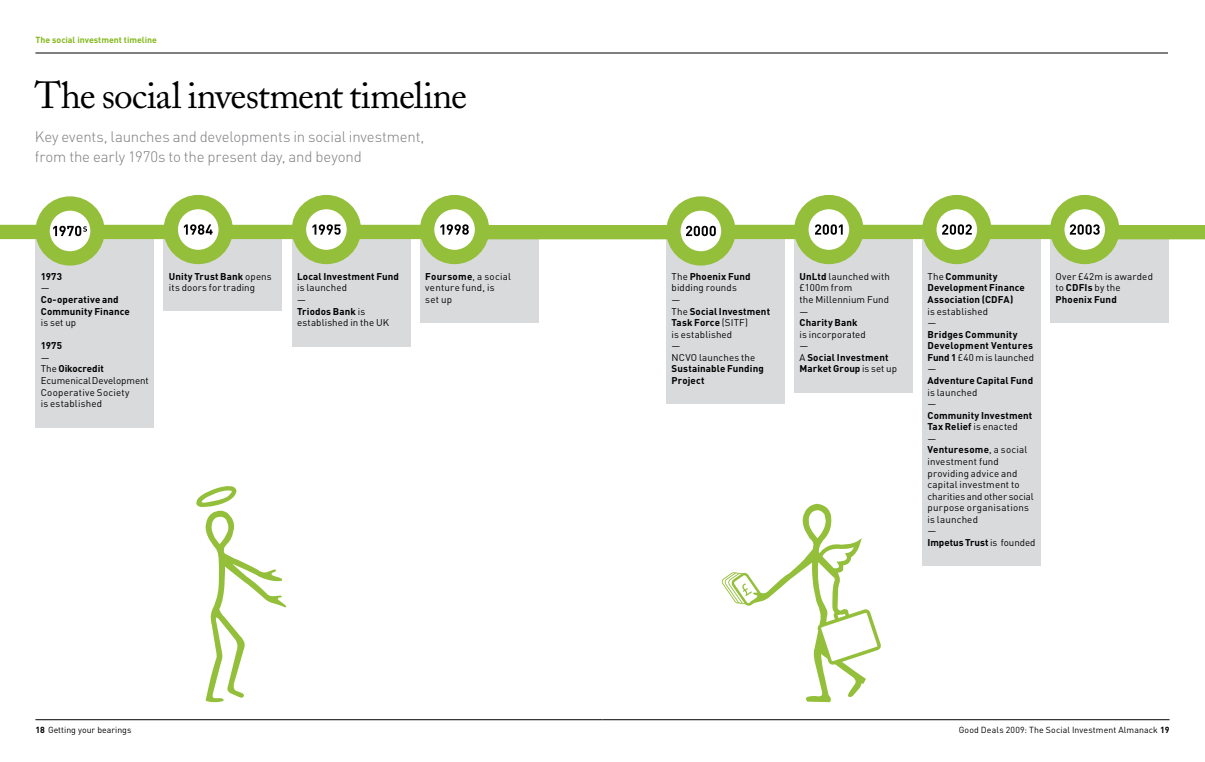
<style>
.page{position:relative;width:1205px;height:762px;background:#fff}
.page>*{position:absolute;margin:0;border:0;box-sizing:border-box;transform-origin:0 0}
.t1{font:37.5px "Adobe Caslon";letter-spacing:-.025em;color:#000}
.t2{font:300 15px/20.2px "DIN";letter-spacing:-.01em;color:#7b7c7e}
.t3{font:9.75px/11.6px "DIN";letter-spacing:.015em;color:#000}
.t4{font:700 9.75px/11.6px "DIN";letter-spacing:.015em;color:#000}
.t5{font:8.75px "DIN";letter-spacing:.01em;color:#000}
.t6{font:700 8.75px "DIN";color:#83b81a}
.s1{font-weight:700}
.s2{font-weight:400}
</style>
<div class="page">
<hr style="left:35px;top:719px;width:567px;height:1px;background:#000">
<hr style="left:602px;top:719px;width:567px;height:1px;background:#000">
<div style="left:35px;top:230px;width:119px;height:198px;background:#d9dadb"></div>
<svg style="left:43px;top:203px;width:54px;height:55px"></svg>
<div style="left:35px;top:196px;width:70px;height:70px;border:14px solid #93bf3a;border-radius:50%"></div>
<svg style="left:53px;top:226px;width:34px;height:10px"></svg>
<div style="left:666px;top:230px;width:119px;height:174px;background:#d9dadb"></div>
<svg style="left:673px;top:203px;width:55px;height:55px"></svg>
<div style="left:666px;top:196px;width:69px;height:70px;border:14px solid #93bf3a;border-radius:50%"></div>
<svg style="left:686px;top:226px;width:30px;height:10px"></svg>
<div style="left:292px;top:230px;width:118px;height:117px;background:#d9dadb"></div>
<svg style="left:299px;top:202px;width:55px;height:55px"></svg>
<div style="left:292px;top:195px;width:69px;height:69px;border:14px solid #93bf3a;border-radius:50%"></div>
<svg style="left:312px;top:224px;width:29px;height:11px"></svg>
<div style="left:922px;top:230px;width:119px;height:336px;background:#d9dadb"></div>
<svg style="left:929px;top:202px;width:55px;height:55px"></svg>
<div style="left:922px;top:195px;width:69px;height:69px;border:14px solid #93bf3a;border-radius:50%"></div>
<svg style="left:942px;top:224px;width:30px;height:11px"></svg>
<div style="left:164px;top:230px;width:118px;height:80px;background:#d9dadb"></div>
<svg style="left:171px;top:202px;width:55px;height:55px"></svg>
<div style="left:164px;top:195px;width:69px;height:69px;border:14px solid #93bf3a;border-radius:50%"></div>
<svg style="left:184px;top:224px;width:29px;height:11px"></svg>
<div style="left:794px;top:230px;width:119px;height:163px;background:#d9dadb"></div>
<svg style="left:801px;top:202px;width:55px;height:55px"></svg>
<div style="left:794px;top:195px;width:69px;height:69px;border:14px solid #93bf3a;border-radius:50%"></div>
<svg style="left:815px;top:224px;width:28px;height:11px"></svg>
<div style="left:420px;top:230px;width:119px;height:93px;background:#d9dadb"></div>
<svg style="left:427px;top:202px;width:55px;height:55px"></svg>
<div style="left:420px;top:195px;width:69px;height:69px;border:14px solid #93bf3a;border-radius:50%"></div>
<svg style="left:440px;top:224px;width:29px;height:11px"></svg>
<div style="left:1050px;top:230px;width:119px;height:93px;background:#d9dadb"></div>
<svg style="left:1057px;top:202px;width:55px;height:55px"></svg>
<div style="left:1050px;top:195px;width:69px;height:69px;border:14px solid #93bf3a;border-radius:50%"></div>
<svg style="left:1070px;top:224px;width:29px;height:11px"></svg>
<div style="left:93px;top:225px;width:81px;height:14px;background:#93bf3a"></div>
<div style="left:0;top:225px;width:45px;height:14px;background:#93bf3a"></div>
<div style="left:726px;top:225px;width:75px;height:14px;background:#93bf3a"></div>
<div style="left:227px;top:225px;width:66px;height:14px;background:#93bf3a"></div>
<div style="left:857px;top:225px;width:66px;height:14px;background:#93bf3a"></div>
<div style="left:352px;top:225px;width:74px;height:14px;background:#93bf3a"></div>
<div style="left:983px;top:225px;width:74px;height:14px;background:#93bf3a"></div>
<div style="left:481px;top:225px;width:192px;height:14px;background:#93bf3a"></div>
<div style="left:1111px;top:225px;width:94px;height:14px;background:#93bf3a"></div>
<svg style="left:196px;top:486px;width:91px;height:216px"></svg>
<svg style="left:722px;top:504px;width:159px;height:198px"></svg>
<hr style="left:35px;top:53px;width:1133px;height:1px;background:#000">
<p class="t6" style="left:35px;top:34px;width:123px">The social investment timeline</p>
<h1 class="t1" style="left:35px;top:73px;width:434px">The social investment timeline</h1>
<h2 class="t2" style="left:35px;top:126px;width:391px">Key events, launches and developments in social investment, from the early 1970s to the present day, and beyond</h2>
<p class="t4" style="left:41px;top:270px;width:23px">1973</p>
<p class="t3" style="left:41px;top:282px;width:10px">—</p>
<p class="t4" style="left:41px;top:293px;width:91px">Co-operative and<br>Community Finance</p>
<p class="t3" style="left:41px;top:317px;width:37px">is set up</p>
<p class="t4" style="left:41px;top:339px;width:23px">1975</p>
<p class="t3" style="left:41px;top:351px;width:110px">—<br>The <span class="s1">Oikocredit<br></span>Ecumenical Development<br>Cooperative Society<br>is established</p>
<p class="t4" style="left:297px;top:270px;width:103px">Local Investment Fund</p>
<p class="t3" style="left:297px;top:282px;width:94px">is launched<br>—<br><span class="s1">Triodos Bank</span> is established in the UK</p>
<p class="t4" style="left:927px;top:270px;width:99px"><span class="s2">The</span> Community<br>Development Finance<br>Association (CDFA)</p>
<p class="t3" style="left:425px;top:270px;width:87px"><span class="s1">Foursome</span>, a social venture fund, is<br>set up</p>
<p class="t3" style="left:1055px;top:270px;width:99px">Over £42m is awarded to <span class="s1">CDFIs</span> by the<br><span class="s1">Phoenix Fund</span></p>
<p class="t3" style="left:169px;top:270px;width:104px"><span class="s1">Unity Trust Bank</span> opens its doors for trading</p>
<p class="t3" style="left:799px;top:270px;width:92px"><span class="s1">UnLtd</span> launched with £100m from<br>the Millennium Fund —</p>
<p class="t4" style="left:799px;top:316px;width:60px">Charity Bank</p>
<p class="t4" style="left:799px;top:328px;width:99px"><span class="s2">is incorporated<br>—<br>A</span> Social Investment<br>Market Group <span class="s2">is set up</span></p>
<p class="t3" style="left:671px;top:270px;width:100px">The <span class="s1">Phoenix Fund </span>bidding rounds<br>—<br>The <span class="s1">Social Investment<br>Task Force</span> (SITF)<br>is established<br>—<br>NCVO launches the</p>
<p class="t4" style="left:671px;top:363px;width:94px">Sustainable Funding<br>Project</p>
<p class="t3" style="left:927px;top:305px;width:62px">is established —</p>
<p class="t4" style="left:927px;top:328px;width:108px">Bridges Community<br>Development Ventures<br>Fund 1 <span class="s2">£40 m is launched —</span></p>
<p class="t4" style="left:927px;top:374px;width:107px">Adventure Capital Fund</p>
<p class="t3" style="left:927px;top:386px;width:52px">is launched —</p>
<p class="t3" style="left:927px;top:409px;width:110px"><span class="s1">Community Investment<br>Tax Relief</span> is enacted<br>—<br><span class="s1">Venturesome</span>, a social investment fund providing advice and capital investment to charities and other social purpose organisations is launched<br>—<br><span class="s1">Impetus Trust</span> is founded</p>
<p class="t5" style="left:35px;top:724px;width:97px"><span class="s1">18</span> Getting your bearings</p>
<p class="t5" style="left:959px;top:724px;width:212px">Good Deals 2009: The Social Investment Almanack <span class="s1">19</span></p>
</div>
